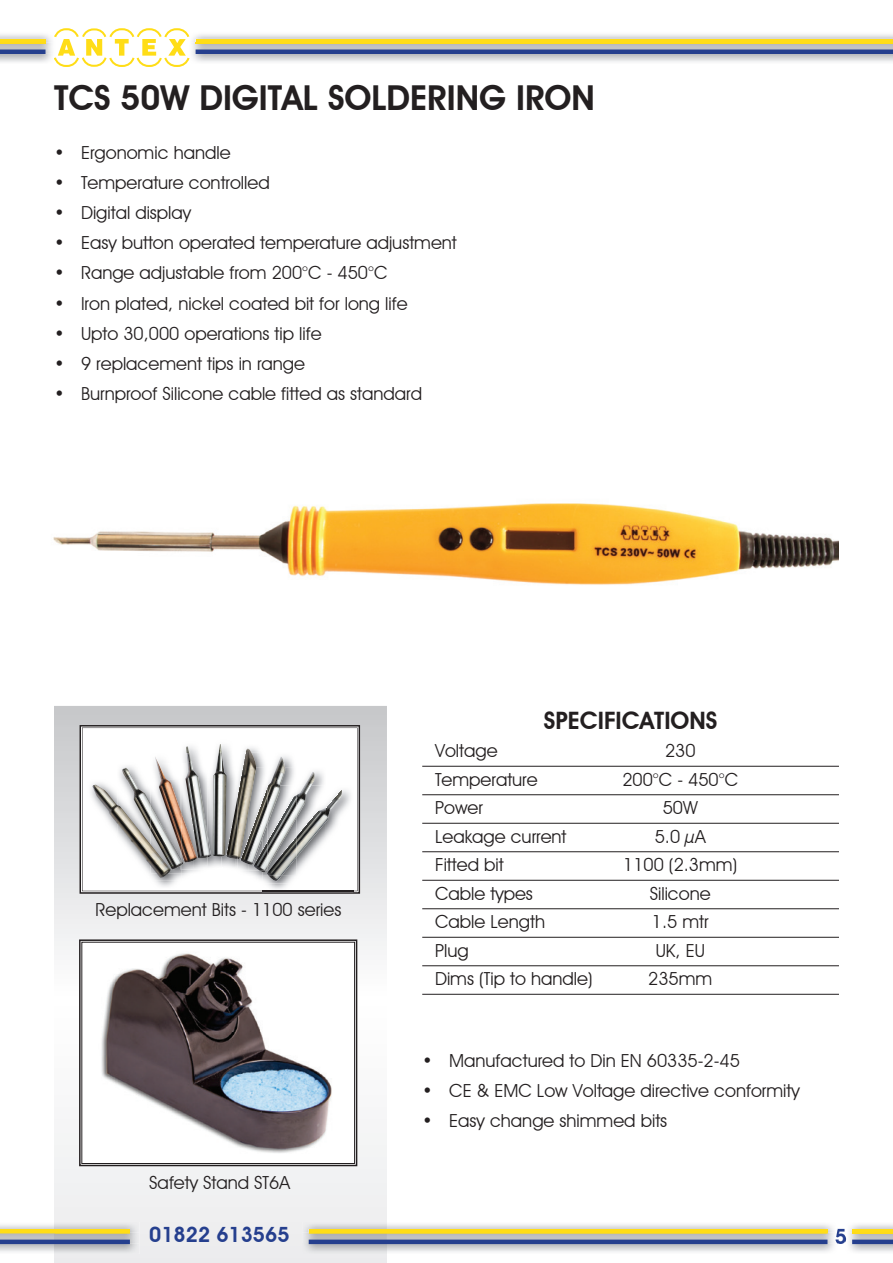
<style>
.page{position:relative;width:893px;height:1263px;background:#fff}
.page>*{position:absolute;margin:0;border:0;box-sizing:border-box;transform-origin:0 0}
.t1{font:600 34.35px "Avant Garde IT Cby BT";color:#231f20}
.t2{font:600 24px "Avant Garde IT Cby BT";color:#231f20}
.t3{font:600 21px "Avant Garde IT Cby BT";color:#253f8e}
.t4{font:18px "Avant Garde IT Cby BT";color:#231f20}
</style>
<div class="page">
<svg style="left:54px;top:706px;width:333px;height:557px"></svg>
<img style="left:54px;top:1222px;width:85px;height:32px">
<hr style="left:0;top:1229px;width:130px;height:4px;background:#ffdd17">
<img style="left:54px;top:1233px;width:85px;height:10px">
<img style="left:0;top:1233px;width:130px;height:1px">
<div style="left:0;top:1239px;width:130px;height:5px;background:#253f8e"></div>
<svg style="left:80px;top:725px;width:280px;height:169px;background:#6d6a6b"></svg>
<svg style="left:82px;top:727px;width:276px;height:164px"></svg>
<svg style="left:78px;top:939px;width:280px;height:228px"></svg>
<div style="left:82px;top:942px;width:273px;height:222px;border:1px solid #231f20"></div>
<img style="left:262px;top:785px;width:91px;height:107px">
<img style="left:326px;top:790px;width:16px;height:32px">
<img style="left:249px;top:767px;width:77px;height:116px">
<img style="left:262px;top:785px;width:64px;height:98px">
<img style="left:269px;top:808px;width:57px;height:73px">
<img style="left:296px;top:772px;width:19px;height:46px">
<img style="left:236px;top:752px;width:60px;height:124px">
<img style="left:249px;top:767px;width:47px;height:109px">
<img style="left:262px;top:785px;width:34px;height:91px">
<img style="left:267px;top:872px;width:29px;height:4px">
<img style="left:259px;top:795px;width:37px;height:77px">
<img style="left:267px;top:757px;width:18px;height:67px">
<img style="left:221px;top:744px;width:46px;height:126px">
<img style="left:236px;top:752px;width:31px;height:118px">
<img style="left:249px;top:767px;width:18px;height:103px">
<img style="left:253px;top:865px;width:14px;height:5px">
<img style="left:241px;top:787px;width:26px;height:78px">
<img style="left:238px;top:751px;width:18px;height:108px">
<img style="left:207px;top:740px;width:31px;height:4px">
<img style="left:222px;top:744px;width:16px;height:124px">
<svg style="left:236px;top:859px;width:2px;height:9px"></svg>
<img style="left:236px;top:752px;width:2px;height:44px">
<img style="left:226px;top:796px;width:12px;height:63px">
<img style="left:222px;top:753px;width:5px;height:103px">
<img style="left:181px;top:742px;width:40px;height:127px">
<img style="left:207px;top:742px;width:15px;height:126px">
<img style="left:213px;top:744px;width:9px;height:112px">
<img style="left:186px;top:746px;width:25px;height:111px">
<img style="left:117px;top:763px;width:77px;height:117px">
<svg style="left:122px;top:768px;width:12px;height:12px"></svg>
<img style="left:150px;top:753px;width:58px;height:121px">
<img style="left:181px;top:753px;width:27px;height:116px">
<img style="left:187px;top:753px;width:21px;height:105px">
<img style="left:150px;top:763px;width:44px;height:111px">
<img style="left:183px;top:862px;width:11px;height:7px">
<img style="left:155px;top:756px;width:42px;height:106px">
<img style="left:88px;top:780px;width:93px;height:109px">
<img style="left:117px;top:780px;width:64px;height:100px">
<img style="left:127px;top:780px;width:23px;height:5px">
<img style="left:181px;top:780px;width:1px;height:32px">
<img style="left:150px;top:780px;width:31px;height:94px">
<svg style="left:181px;top:850px;width:2px;height:19px"></svg>
<img style="left:171px;top:803px;width:10px;height:66px">
<img style="left:92px;top:785px;width:79px;height:94px">
<hr style="left:422px;top:766px;width:417px;height:1px;background:#231f20">
<hr style="left:422px;top:794px;width:417px;height:1px;background:#231f20">
<hr style="left:422px;top:823px;width:417px;height:1px;background:#231f20">
<hr style="left:422px;top:851px;width:417px;height:1px;background:#231f20">
<hr style="left:422px;top:880px;width:417px;height:1px;background:#231f20">
<hr style="left:422px;top:908px;width:417px;height:1px;background:#231f20">
<hr style="left:422px;top:937px;width:417px;height:1px;background:#231f20">
<hr style="left:422px;top:965px;width:417px;height:1px;background:#231f20">
<hr style="left:422px;top:994px;width:417px;height:1px;background:#231f20">
<img style="left:0;top:34px;width:52px;height:28px">
<hr style="left:0;top:39px;width:45px;height:4px;background:#ffdd17">
<img style="left:192px;top:34px;width:701px;height:28px">
<hr style="left:196px;top:39px;width:697px;height:4px;background:#ffdd17">
<img style="left:0;top:43px;width:52px;height:10px">
<img style="left:0;top:43px;width:45px;height:1px">
<hr style="left:0;top:50px;width:45px;height:4px;background:#253f8e">
<svg style="left:54px;top:28px;width:136px;height:39px"></svg>
<img style="left:189px;top:43px;width:704px;height:10px">
<img style="left:196px;top:43px;width:697px;height:1px">
<hr style="left:196px;top:50px;width:697px;height:4px;background:#253f8e">
<hr style="left:852px;top:1229px;width:41px;height:4px;background:#ffdd17">
<img style="left:852px;top:1233px;width:41px;height:1px">
<div style="left:852px;top:1239px;width:41px;height:5px;background:#253f8e"></div>
<img style="left:85px;top:946px;width:262px;height:214px">
<img style="left:387px;top:1224px;width:447px;height:9px">
<img style="left:302px;top:1222px;width:85px;height:11px">
<hr style="left:309px;top:1229px;width:518px;height:4px;background:#ffdd17">
<img style="left:302px;top:1243px;width:532px;height:11px">
<img style="left:302px;top:1233px;width:532px;height:10px">
<img style="left:309px;top:1233px;width:518px;height:1px">
<div style="left:309px;top:1239px;width:518px;height:5px;background:#253f8e"></div>
<img style="left:53px;top:503px;width:786px;height:82px">
<h1 class="t1" style="left:54px;top:77px;width:542px">TCS 50W DIGITAL SOLDERING IRON</h1>
<p class="t4" style="left:54px;top:142px;width:178px">• Ergonomic handle</p>
<p class="t4" style="left:54px;top:172px;width:217px">• Temperature controlled</p>
<p class="t4" style="left:54px;top:202px;width:139px">• Digital display</p>
<p class="t4" style="left:54px;top:232px;width:404px">• Easy button operated temperature adjustment</p>
<p class="t4" style="left:54px;top:262px;width:335px">• Range adjustable from 200°C - 450°C</p>
<p class="t4" style="left:54px;top:292px;width:355px">• Iron plated, nickel coated bit for long life</p>
<p class="t4" style="left:54px;top:322px;width:269px">• Upto 30,000 operations tip life</p>
<p class="t4" style="left:54px;top:352px;width:253px">• 9 replacement tips in range</p>
<p class="t4" style="left:54px;top:382px;width:370px">• Burnproof Silicone cable fitted as standard</p>
<p class="t4" style="left:95px;top:898px;width:247px">Replacement Bits - 1100 series</p>
<p class="t4" style="left:149px;top:1171px;width:142px">Safety Stand ST6A</p>
<p class="t3" style="left:149px;top:1222px;width:142px">01822 613565</p>
<h2 class="t2" style="left:544px;top:706px;width:175px">SPECIFICATIONS</h2>
<p class="t4" style="left:435px;top:740px;width:64px">Voltage</p>
<p class="t4" style="left:665px;top:740px;width:32px">230</p>
<p class="t4" style="left:435px;top:768px;width:104px">Temperature</p>
<p class="t4" style="left:622px;top:768px;width:117px">200°C - 450°C</p>
<p class="t4" style="left:435px;top:797px;width:49px">Power</p>
<p class="t4" style="left:663px;top:797px;width:36px">50W</p>
<p class="t4" style="left:435px;top:825px;width:133px">Leakage current</p>
<p class="t4" style="left:655px;top:825px;width:52px">5.0 µA</p>
<p class="t4" style="left:435px;top:854px;width:70px">Fitted bit</p>
<p class="t4" style="left:623px;top:854px;width:116px">1100 (2.3mm)</p>
<p class="t4" style="left:435px;top:882px;width:99px">Cable types</p>
<p class="t4" style="left:650px;top:882px;width:62px">Silicone</p>
<p class="t4" style="left:435px;top:911px;width:112px">Cable Length</p>
<p class="t4" style="left:652px;top:911px;width:58px">1.5 mtr</p>
<p class="t4" style="left:435px;top:939px;width:35px">Plug</p>
<p class="t4" style="left:656px;top:939px;width:51px">UK, EU</p>
<p class="t4" style="left:435px;top:968px;width:159px">Dims (Tip to handle)</p>
<p class="t4" style="left:648px;top:968px;width:66px">235mm</p>
<p class="t4" style="left:422px;top:1050px;width:319px">• Manufactured to Din EN 60335-2-45</p>
<p class="t4" style="left:422px;top:1080px;width:379px">• CE &amp; EMC Low Voltage directive conformity</p>
<p class="t4" style="left:422px;top:1110px;width:246px">• Easy change shimmed bits</p>
<p class="t3" style="left:835px;top:1224px;width:14px">5</p>
</div>
